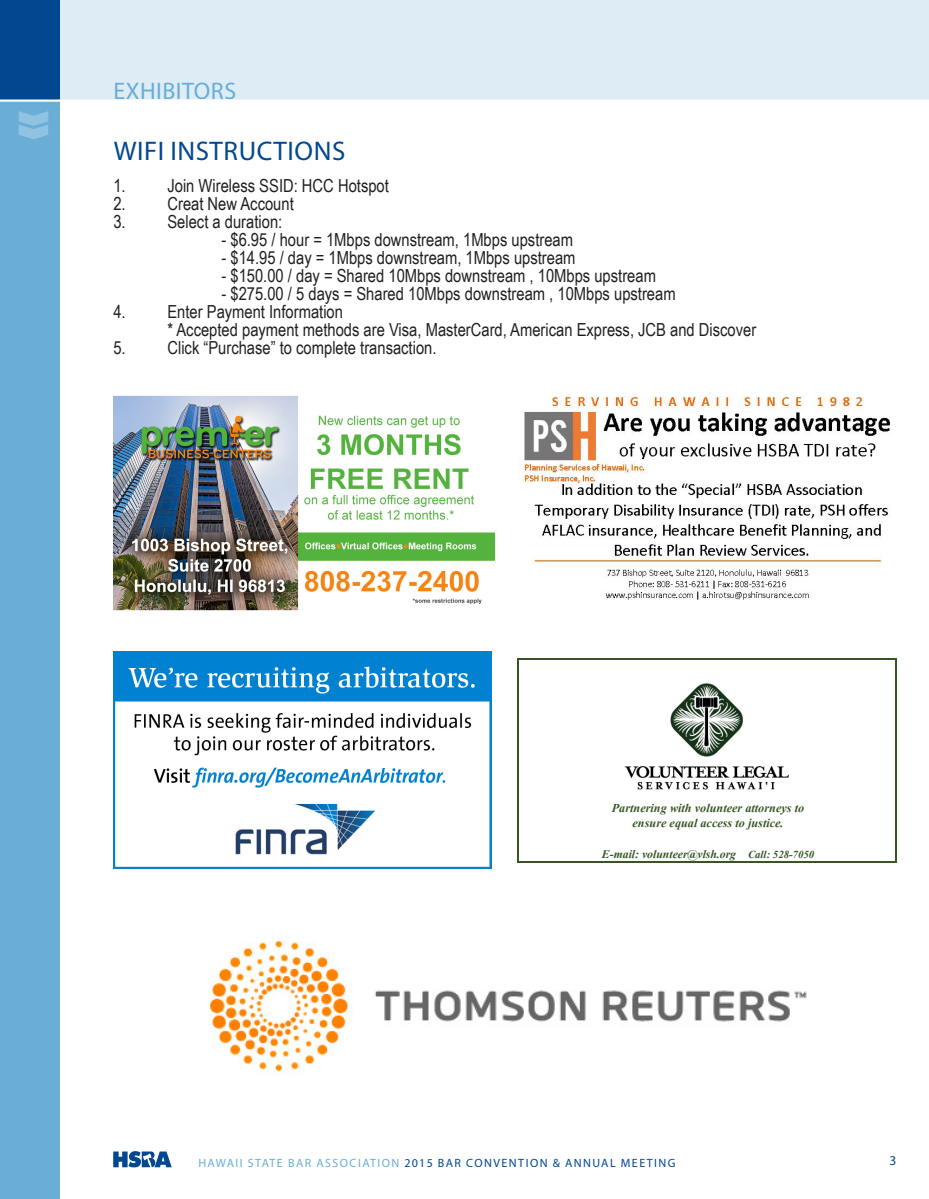
<style>
.page{position:relative;width:929px;height:1199px;background:#fff}
.page>*{position:absolute;margin:0;border:0;box-sizing:border-box;transform-origin:0 0}
.t1{font:27px "Myriad Pro";letter-spacing:.02em;color:#014890}
.t2{font:24px "Myriad Pro";letter-spacing:.02em;color:#6aadd5}
.Body_Copy{font:18px "Arial Narrow";color:#231f20}
.t3{font:700 15.15px/15.3px "Vijaya";color:#385724;text-align:center}
.t4{font:700 14.55px "Vijaya";color:#385724}
.Body_Copy-2{font:13.5px "Myriad Pro";color:#014890}
.t5{font:12px "Myriad Pro";letter-spacing:.12em;color:#014890}
.s1{font-size:13.35px}
.s2{color:#6aadd5}
</style>
<div class="page">
<svg style="left:113px;top:1151px;width:59px;height:16px"></svg>
<div style="left:5px;top:0;width:924px;height:100px;background:#ddecf5"></div>
<div style="left:0;top:0;width:59px;height:100px;background:#014890"></div>
<div style="left:0;top:101px;width:59px;height:1098px;background:#6aadd5"></div>
<svg style="left:19px;top:111px;width:29px;height:28px"></svg>
<hr style="left:0;top:99px;width:929px;height:3px;background:#fff">
<img style="left:113px;top:395px;width:382px;height:216px">
<img style="left:113px;top:652px;width:378px;height:216px">
<img style="left:518px;top:396px;width:372px;height:204px">
<img style="left:624px;top:683px;width:165px;height:107px">
<hr style="left:519px;top:658px;width:376px;height:1px;background:#385623">
<hr style="left:517px;top:659px;width:2px;height:202px;background:#385623">
<hr style="left:895px;top:659px;width:1px;height:202px;background:#385623">
<hr style="left:519px;top:861px;width:376px;height:1px;background:#385623">
<img style="left:210px;top:940px;width:597px;height:135px">
<p class="t2" style="left:114px;top:76px;width:124px">EXHIBITORS</p>
<p class="t1" style="left:114px;top:134px;width:233px">WIFI INSTRUCTIONS</p>
<p class="Body_Copy" style="left:113px;top:172px;width:277px">1. Join Wireless SSID: HCC Hotspot</p>
<p class="Body_Copy" style="left:113px;top:190px;width:182px">2. Creat New Account</p>
<p class="Body_Copy" style="left:113px;top:208px;width:170px">3. Select a duration:</p>
<p class="Body_Copy" style="left:221px;top:226px;width:353px">- $6.95 / hour = 1Mbps downstream, 1Mbps upstream</p>
<p class="Body_Copy" style="left:221px;top:244px;width:356px">- $14.95 / day = 1Mbps downstream, 1Mbps upstream</p>
<p class="Body_Copy" style="left:221px;top:262px;width:436px">- $150.00 / day = Shared 10Mbps downstream , 10Mbps upstream</p>
<p class="Body_Copy" style="left:221px;top:280px;width:456px">- $275.00 / 5 days = Shared 10Mbps downstream , 10Mbps upstream</p>
<p class="Body_Copy" style="left:113px;top:298px;width:231px">4. Enter Payment Information</p>
<p class="Body_Copy" style="left:167px;top:316px;width:590px">* Accepted payment methods are Visa, MasterCard, American Express, JCB and Discover</p>
<p class="Body_Copy" style="left:113px;top:334px;width:325px">5. Click “Purchase” to complete transaction.</p>
<p class="t3" style="left:612px;top:798px;width:194px">Partnering with volunteer attorneys to ensure equal access to justice.</p>
<p class="t4" style="left:602px;top:842px;width:214px">E-mail: volunteer@vlsh.org <span class="s1">Call: 528-7050</span></p>
<p class="t5" style="left:198px;top:1156px;width:479px"><span class="s2">HAWAII STATE BAR ASSOCIATION</span> 2015 BAR CONVENTION &amp; ANNUAL MEETING</p>
<p class="Body_Copy-2" style="left:889px;top:1152px;width:8px">3</p>
</div>
